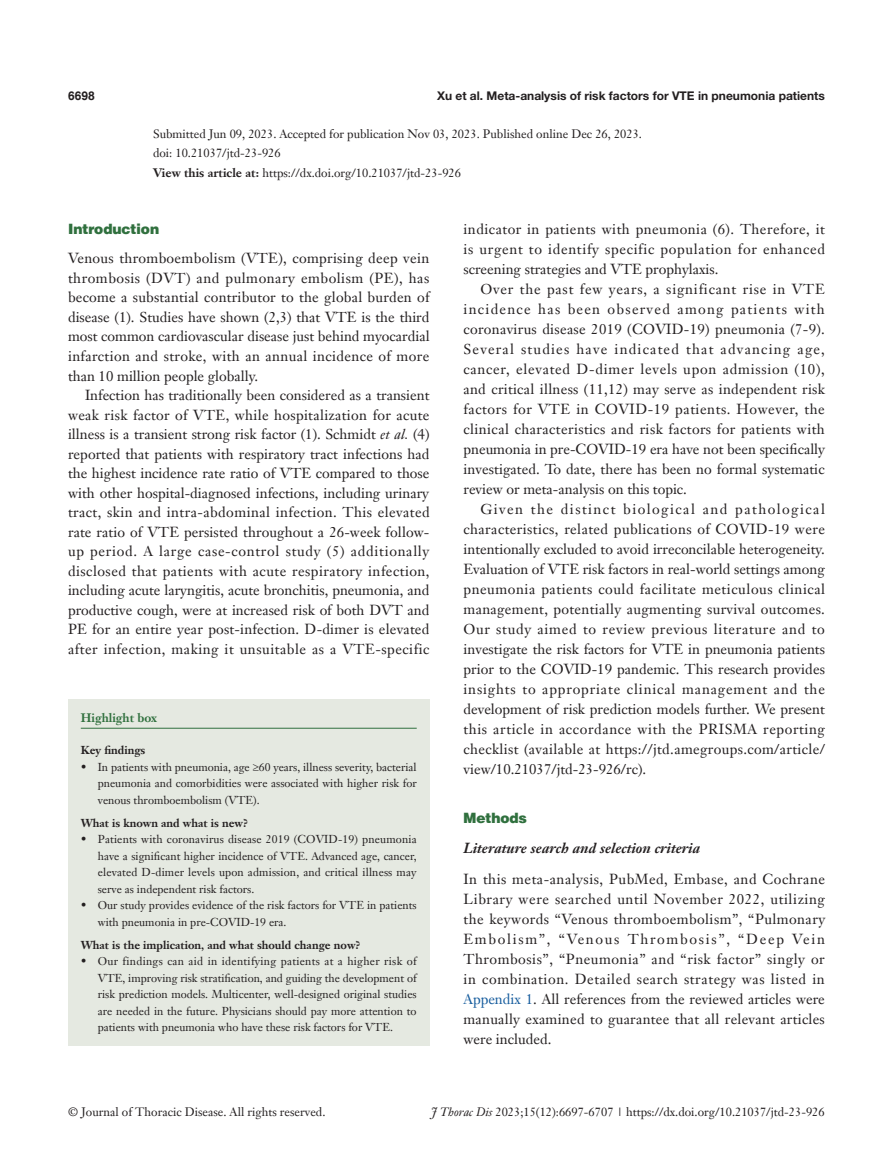
<style>
.page{position:relative;width:893px;height:1170px;background:#fff}
.page>*{position:absolute;margin:0;border:0;box-sizing:border-box;transform-origin:0 0}
.t1{font:14.25px/20px "Janson Text LT";letter-spacing:.015em;color:#231f20;text-align:justify}
._2ji-6_5{font:italic 700 14.25px "Janson Text LT";color:#231f20}
._1ji-zhengti{font:900 14.25px "Helvetica";color:#30703e}
._1ji-6_5{font:900 14.25px "Helvetica";color:#30703e}
.A-time{font:12px "Janson Text LT";color:#231f20}
.t2{font:700 12px "Helvetica Neue LT Pro";color:#231f20}
.A-View_this_article{font:12px "Janson Text LT";color:#231f20}
.A-doi{font:12px "Janson Text LT";color:#231f20}
.Cite{font:700 12px "Janson Text LT";color:#30703e}
.t3{font:700 12px "Helvetica";color:#231f20}
.box-zhengwen{font:11.25px/16.5px "Janson Text LT";color:#231f20;text-align:justify}
.box-biaoti{font:700 11.25px "Janson Text LT";color:#231f20}
.s1{font-weight:700}
.s2{font-style:italic}
.s3{color:#175d9e}
</style>
<div class="page">
<div style="left:68px;top:698px;width:361px;height:347px;background:#e5e9e1"></div>
<hr style="left:81px;top:727px;width:336px;height:1px;background:#30703e">
<p class="t3" style="left:68px;top:88px;width:28px">6698</p>
<p class="t2" style="left:437px;top:88px;width:389px">Xu et al. Meta-analysis of risk factors for VTE in pneumonia patients</p>
<p class="A-time" style="left:153px;top:126px;width:490px">Submitted Jun 09, 2023. Accepted for publication Nov 03, 2023. Published online Dec 26, 2023.</p>
<p class="A-doi" style="left:153px;top:146px;width:129px">doi: 10.21037/jtd-23-926</p>
<p class="A-View_this_article" style="left:153px;top:165px;width:309px"><span class="s1">View this article at:</span> https://dx.doi.org/10.21037/jtd-23-926</p>
<p class="_1ji-zhengti" style="left:68px;top:220px;width:93px">Introduction</p>
<p class="t1" style="left:68px;top:248px;width:363px;line-height:19.5px">Venous thromboembolism (VTE), comprising deep vein thrombosis (DVT) and pulmonary embolism (PE), has become a substantial contributor to the global burden of disease (1). Studies have shown (2,3) that VTE is the third most common cardiovascular disease just behind myocardial infarction and stroke, with an annual incidence of more than 10 million people globally.</p>
<p class="t1" style="left:68px;top:385px;width:363px;line-height:19.5px;text-indent:17px">Infection has traditionally been considered as a transient weak risk factor of VTE, while hospitalization for acute illness is a transient strong risk factor (1). Schmidt <span class="s2">et al.</span> (4) reported that patients with respiratory tract infections had the highest incidence rate ratio of VTE compared to those with other hospital-diagnosed infections, including urinary tract, skin and intra-abdominal infection. This elevated rate ratio of VTE persisted throughout a 26-week follow&shy;up period. A large case-control study (5) additionally disclosed that patients with acute respiratory infection, including acute laryngitis, acute bronchitis, pneumonia, and productive cough, were at increased risk of both DVT and PE for an entire year post-infection. D-dimer is elevated after infection, making it unsuitable as a VTE-specific</p>
<p class="Cite" style="left:81px;top:710px;width:78px">Highlight box</p>
<p class="box-biaoti" style="left:81px;top:743px;width:66px">Key findings</p>
<p class="box-zhengwen" style="left:98px;top:758px;width:320px;text-indent:-17px">• In patients with pneumonia, age ≥60 years, illness severity, bacterial pneumonia and comorbidities were associated with higher risk for venous thromboembolism (VTE).</p>
<p class="box-biaoti" style="left:81px;top:815px;width:169px">What is known and what is new?</p>
<p class="box-zhengwen" style="left:98px;top:830px;width:320px;text-indent:-17px">• Patients with coronavirus disease 2019 (COVID-19) pneumonia have a significant higher incidence of VTE. Advanced age, cancer, elevated D-dimer levels upon admission, and critical illness may serve as independent risk factors.</p>
<p class="box-zhengwen" style="left:98px;top:896px;width:320px;text-indent:-17px">• Our study provides evidence of the risk factors for VTE in patients with pneumonia in pre-COVID-19 era.</p>
<p class="box-biaoti" style="left:81px;top:937px;width:281px">What is the implication, and what should change now?</p>
<p class="box-zhengwen" style="left:98px;top:952px;width:320px;text-indent:-17px">• Our findings can aid in identifying patients at a higher risk of VTE, improving risk stratification, and guiding the development of risk prediction models. Multicenter, well-designed original studies are needed in the future. Physicians should pay more attention to patients with pneumonia who have these risk factors for VTE.</p>
<p class="t1" style="left:463px;top:219px;width:363px">indicator in patients with pneumonia (6). Therefore, it is urgent to identify specific population for enhanced screening strategies and VTE prophylaxis.</p>
<p class="t1" style="left:463px;top:279px;width:363px;text-indent:17px">Over the past few years, a significant rise in VTE incidence has been observed among patients with coronavirus disease 2019 (COVID-19) pneumonia (7-9).<br>Several studies have indicated that advancing age, cancer, elevated D-dimer levels upon admission (10), and critical illness (11,12) may serve as independent risk factors for VTE in COVID-19 patients. However, the clinical characteristics and risk factors for patients with pneumonia in pre-COVID-19 era have not been specifically investigated. To date, there has been no formal systematic review or meta-analysis on this topic.</p>
<p class="t1" style="left:463px;top:499px;width:363px;text-indent:17px">Given the distinct biological and pathological characteristics, related publications of COVID-19 were intentionally excluded to avoid irreconcilable heterogeneity.<br>Evaluation of VTE risk factors in real-world settings among pneumonia patients could facilitate meticulous clinical management, potentially augmenting survival outcomes.<br>Our study aimed to review previous literature and to investigate the risk factors for VTE in pneumonia patients prior to the COVID-19 pandemic. This research provides insights to appropriate clinical management and the development of risk prediction models further. We present this article in accordance with the PRISMA reporting checklist (available at https://jtd.amegroups.com/article/ view/10.21037/jtd-23-926/rc).</p>
<p class="_1ji-6_5" style="left:463px;top:809px;width:65px">Methods</p>
<p class="_2ji-6_5" style="left:463px;top:839px;width:238px">Literature search and selection criteria</p>
<p class="t1" style="left:463px;top:868px;width:363px">In this meta-analysis, PubMed, Embase, and Cochrane Library were searched until November 2022, utilizing the keywords “Venous thromboembolism”, “Pulmonary Embolism”, “Venous Thrombosis”, “Deep Vein Thrombosis”, “Pneumonia” and “risk factor” singly or in combination. Detailed search strategy was listed in <span class="s3">Appendix 1</span>. All references from the reviewed articles were manually examined to guarantee that all relevant articles were included.</p>
<p class="A-time" style="left:68px;top:1104px;width:259px">© Journal of Thoracic Disease. All rights reserved.</p>
<p class="A-time" style="left:431px;top:1104px;width:395px"><span class="s2">J Thorac Dis</span> 2023;15(12):6697-6707 | https://dx.doi.org/10.21037/jtd-23-926</p>
</div>
